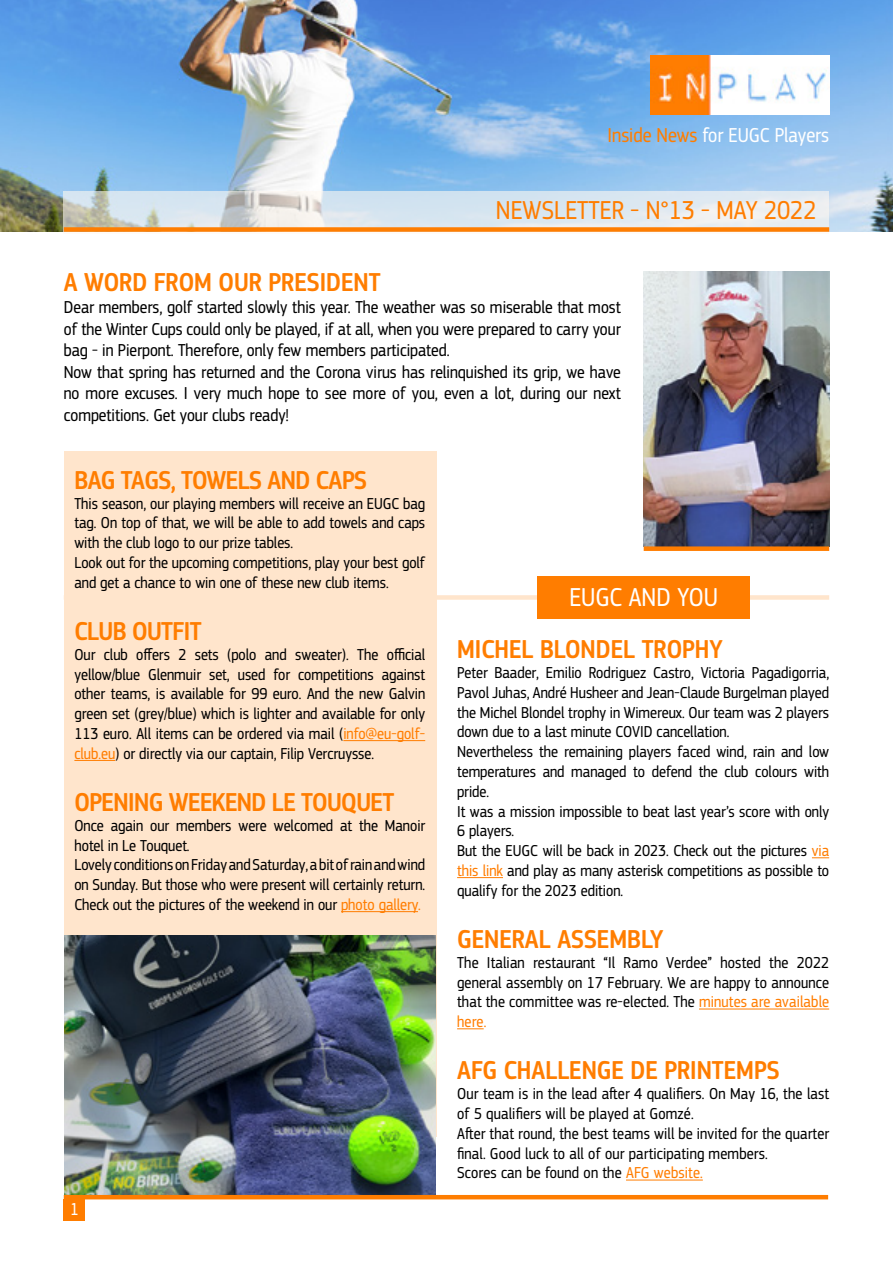
<style>
.page{position:relative;width:893px;height:1263px;background:#fff}
.page>*{position:absolute;margin:0;border:0;box-sizing:border-box;transform-origin:0 0}
.t1{font:500 27px "EC Square Sans Cond Pro";color:#ff7d00}
.t2{font:500 27px "EC Square Sans Cond Pro";letter-spacing:-.02em;color:#ff7d00}
.t3{font:27px "EC Square Sans Cond Pro";color:#ff7d00}
.t4{font:27px "EC Square Sans Cond Pro";color:#fff}
.t5{font:21px "EC Square Sans Cond Pro";color:#fff}
.t6{font:18px/21.6px "EC Square Sans Cond Pro";color:#000}
.t7{font:18px "EC Square Sans Cond Pro";color:#fff}
.t8{font:16.5px/19.8px "EC Square Sans Cond Pro";color:#000}
.s1{color:#ff7d00}
</style>
<div class="page">
<div style="left:64px;top:451px;width:372px;height:685px;background:#ffe5cc"></div>
<img style="left:0;top:0;width:893px;height:232px">
<svg style="left:64px;top:191px;width:765px;height:36px;background:#dae3e8"></svg>
<div style="left:64px;top:227px;width:765px;height:5px;background:#ff7d00"></div>
<hr style="left:343px;top:740px;width:82px;height:1px;background:#ff7d00">
<hr style="left:74px;top:760px;width:41px;height:1px;background:#ff7d00">
<hr style="left:341px;top:911px;width:77px;height:1px;background:#ff7d00">
<div style="left:64px;top:1199px;width:21px;height:21px;background:#ff7d00"></div>
<div style="left:64px;top:595px;width:765px;height:5px;background:#ffe5cc"></div>
<div style="left:537px;top:576px;width:213px;height:43px;background:#ff7d00"></div>
<img style="left:651px;top:55px;width:178px;height:59px">
<svg style="left:812px;top:857px;width:17px;height:1px"></svg>
<hr style="left:457px;top:877px;width:46px;height:1px;background:#ff7d00">
<hr style="left:699px;top:1008px;width:130px;height:1px;background:#ff7d00">
<svg style="left:457px;top:1028px;width:27px;height:1px"></svg>
<hr style="left:626px;top:1179px;width:77px;height:1px;background:#ff7d00">
<img style="left:644px;top:271px;width:185px;height:275px">
<div style="left:644px;top:546px;width:185px;height:5px;background:#ff7d00"></div>
<img style="left:65px;top:935px;width:371px;height:260px">
<hr style="left:64px;top:1195px;width:764px;height:4px;background:#ff7d00">
<p class="t5" style="left:607px;top:124px;width:223px"><span class="s1">Inside News</span> for EUGC Players</p>
<h1 class="t3" style="left:496px;top:195px;width:322px">NEWSLETTER - N°13 - MAY 2022</h1>
<h1 class="t1" style="left:64px;top:267px;width:318px">A WORD FROM OUR PRESIDENT</h1>
<p class="t6" style="left:64px;top:296px;width:559px">Dear members, golf started slowly this year. The weather was so miserable that most of the Winter Cups could only be played, if at all, when you were prepared to carry your bag - in Pierpont. Therefore, only few members participated.<br>Now that spring has returned and the Corona virus has relinquished its grip, we have no more excuses. I very much hope to see more of you, even a lot, during our next competitions. Get your clubs ready!</p>
<h1 class="t2" style="left:74px;top:464px;width:294px">BAG TAGS, TOWELS AND CAPS</h1>
<p class="t8" style="left:74px;top:493px;width:352px">This season, our playing members will receive an EUGC bag tag. On top of that, we will be able to add towels and caps with the club logo to our prize tables.<br>Look out for the upcoming competitions, play your best golf and get a chance to win one of these new club items.</p>
<h1 class="t2" style="left:74px;top:615px;width:129px">CLUB OUTFIT</h1>
<p class="t8" style="left:74px;top:645px;width:352px;text-align:justify">Our club offers 2 sets (polo and sweater). The official yellow/blue Glenmuir set, used for competitions against other teams, is available for 99 euro. And the new Galvin green set (grey/blue) which is lighter and available for only 113 euro. All items can be ordered via mail (<span class="s1">info@eu-golf&shy;club.eu</span>) or directly via our captain, Filip Vercruysse.</p>
<h1 class="t2" style="left:74px;top:786px;width:321px">OPENING WEEKEND LE TOUQUET</h1>
<p class="t8" style="left:74px;top:816px;width:352px">Once again our members were welcomed at the Manoir hotel in Le Touquet.<br>Lovely conditions on Friday and Saturday, a bit of rain and wind on Sunday. But those who were present will certainly return.<br>Check out the pictures of the weekend in our <span class="s1">photo gallery.</span></p>
<p class="t7" style="left:70px;top:1198px;width:10px">1</p>
<h1 class="t4" style="left:569px;top:582px;width:150px">EUGC AND YOU</h1>
<h1 class="t1" style="left:457px;top:633px;width:267px">MICHEL BLONDEL TROPHY</h1>
<p class="t8" style="left:457px;top:663px;width:374px">Peter Baader, Emilio Rodriguez Castro, Victoria Pagadigorria, Pavol Juhas, André Husheer and Jean-Claude Burgelman played the Michel Blondel trophy in Wimereux. Our team was 2 players down due to a last minute COVID cancellation.<br>Nevertheless the remaining players faced wind, rain and low temperatures and managed to defend the club colours with pride.<br>It was a mission impossible to beat last year’s score with only 6 players.<br>But the EUGC will be back in 2023. Check out the pictures <span class="s1">via this link</span> and play as many asterisk competitions as possible to qualify for the 2023 edition.</p>
<h1 class="t1" style="left:457px;top:923px;width:208px">GENERAL ASSEMBLY</h1>
<p class="t8" style="left:457px;top:953px;width:374px;text-align:justify">The Italian restaurant “Il Ramo Verdee” hosted the 2022 general assembly on 17 February. We are happy to announce that the committee was re-elected. The <span class="s1">minutes are available here.</span></p>
<h1 class="t1" style="left:457px;top:1055px;width:324px">AFG CHALLENGE DE PRINTEMPS</h1>
<p class="t8" style="left:457px;top:1084px;width:374px">Our team is in the lead after 4 qualifiers. On May 16, the last of 5 qualifiers will be played at Gomzé.<br>After that round, the best teams will be invited for the quarter final. Good luck to all of our participating members.<br>Scores can be found on the <span class="s1">AFG website.</span></p>
</div>
